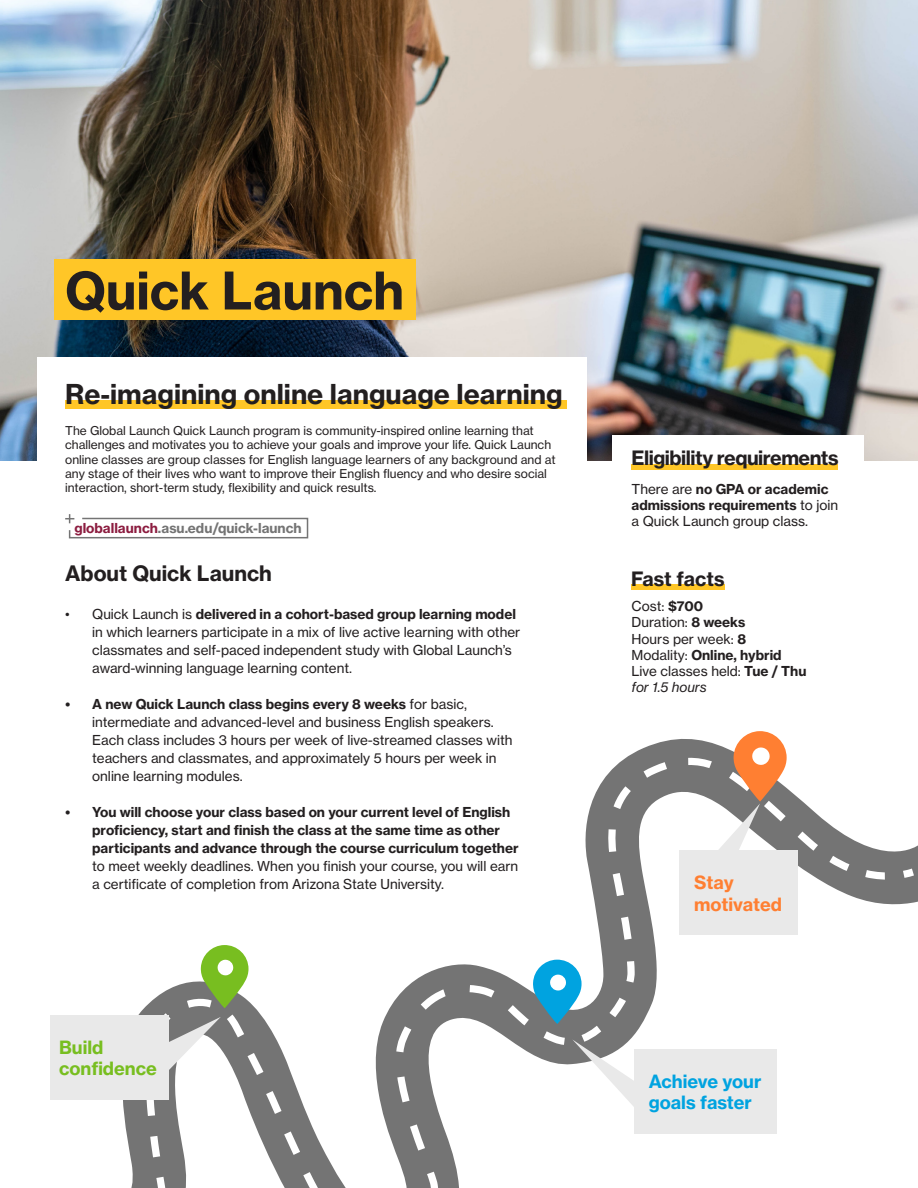
<style>
.page{position:relative;width:918px;height:1188px;background:#fff}
.page>*{position:absolute;margin:0;border:0;box-sizing:border-box;transform-origin:0 0}
.t1{font:51px "N Haas Grotesk TX Pro 75 Bd";color:#231f20}
.t2{font:27px "N Haas Grotesk TX Pro 75 Bd";color:#231f20}
.t3{font:21px "N Haas Grotesk TX Pro 75 Bd";color:#231f20}
.t4{font:19.5px "N Haas Grotesk TX Pro 75 Bd";letter-spacing:-.025em;color:#231f20}
.t5{font:19.5px "N Haas Grotesk TX Pro 75 Bd";color:#231f20}
.t6{font:18px/21.6px "N Haas Grotesk TX Pro 75 Bd";color:#00a3e0}
.t7{font:18px "N Haas Grotesk TX Pro 75 Bd";color:#78be20}
.t8{font:18px "N Haas Grotesk TX Pro 75 Bd";color:#ff7f32}
.t9{font:13.5px/18px "N Haas Grotesk TX Pro 55 Rg";color:#231f20}
.t10{font:13.5px/18px "N Haas Grotesk TX Pro 75 Bd";color:#231f20}
.t11{font:13.5px "N Haas Grotesk TX Pro 75 Bd";color:#747474}
.t12{font:13.5px "N Haas Grotesk TX Pro 56 It";color:#231f20}
.t13{font:12px/14.4px "N Haas Grotesk TX Pro 55 Rg";color:#231f20}
.s1{color:#8c1d40}
.s2{font-family:"N Haas Grotesk TX Pro 75 Bd"}
.s3{font-family:"N Haas Grotesk TX Pro 55 Rg"}
</style>
<div class="page">
<img style="left:0;top:0;width:918px;height:460px">
<div style="left:37px;top:357px;width:550px;height:185px;background:#fff"></div>
<div style="left:54px;top:259px;width:361px;height:61px;background:#ffc627"></div>
<div style="left:65px;top:401px;width:501px;height:8px;background:#ffc627"></div>
<svg style="left:65px;top:514px;width:244px;height:25px"></svg>
<div style="left:613px;top:435px;width:251px;height:31px;background:#fff"></div>
<svg style="left:107px;top:739px;width:574px;height:449px"></svg>
<svg style="left:146px;top:756px;width:772px;height:432px"></svg>
<svg style="left:912px;top:854px;width:6px;height:34px"></svg>
<div style="left:632px;top:464px;width:206px;height:6px;background:#ffc627"></div>
<div style="left:50px;top:1015px;width:119px;height:84px;background:#e9e9e9"></div>
<div style="left:679px;top:851px;width:119px;height:84px;background:#e9e9e9"></div>
<div style="left:635px;top:1049px;width:142px;height:85px;background:#e9e9e9"></div>
<div style="left:632px;top:584px;width:93px;height:6px;background:#ffc627"></div>
<svg style="left:146px;top:945px;width:165px;height:228px"></svg>
<svg style="left:681px;top:731px;width:121px;height:120px"></svg>
<svg style="left:500px;top:959px;width:136px;height:149px"></svg>
<p class="t1" style="left:65px;top:259px;width:340px">Quick Launch</p>
<p class="t2" style="left:65px;top:378px;width:499px">Re-imagining online language learning</p>
<p class="t13" style="left:65px;top:423px;width:492px">The Global Launch Quick Launch program is community-inspired online learning that challenges and motivates you to achieve your goals and improve your life. Quick Launch online classes are group classes for English language learners of any background and at any stage of their lives who want to improve their English fluency and who desire social interaction, short-term study, flexibility and quick results.</p>
<p class="t11" style="left:74px;top:519px;width:229px"><span class="s1">globallaunch</span>.asu.edu/quick-launch</p>
<p class="t3" style="left:65px;top:560px;width:208px">About Quick Launch</p>
<p class="t9" style="left:92px;top:605px;width:430px;text-indent:-27px">• Quick Launch is <span class="s2">delivered in a cohort-based group learning model </span>in which learners participate in a mix of live active learning with other classmates and self-paced independent study with Global Launch’s award-winning language learning content.</p>
<p class="t9" style="left:92px;top:695px;width:422px;text-indent:-27px"><span class="s2">• A new Quick Launch class begins every 8 weeks</span> for basic, intermediate and advanced-level and business English speakers.<br>Each class includes 3 hours per week of live-streamed classes with teachers and classmates, and approximately 5 hours per week in online learning modules.</p>
<p class="t10" style="left:92px;top:803px;width:428px;text-indent:-27px">• You will choose your class based on your current level of English proficiency, start and finish the class at the same time as other participants and advance through the course curriculum together <span class="s3">to meet weekly deadlines. When you finish your course, you will earn a certificate of completion from Arizona State University.</span></p>
<p class="t7" style="left:59px;top:1036px;width:46px">Build</p>
<p class="t7" style="left:59px;top:1057px;width:99px">confidence</p>
<p class="t4" style="left:632px;top:446px;width:209px">Eligibility requirements</p>
<p class="t9" style="left:632px;top:481px;width:208px;line-height:16.2px">There are <span class="s2">no GPA or academic admissions requirements</span> to join a Quick Launch group class.</p>
<p class="t5" style="left:631px;top:567px;width:95px">Fast facts</p>
<p class="t9" style="left:632px;top:597px;width:73px">Cost: <span class="s2">$700</span></p>
<p class="t9" style="left:632px;top:613px;width:115px">Duration: <span class="s2">8 weeks</span></p>
<p class="t9" style="left:632px;top:630px;width:116px">Hours per week: <span class="s2">8</span></p>
<p class="t10" style="left:632px;top:646px;width:152px"><span class="s3">Modality:</span> Online, hybrid</p>
<p class="t9" style="left:632px;top:662px;width:176px">Live classes held: <span class="s2">Tue / Thu</span></p>
<p class="t12" style="left:632px;top:679px;width:77px">for 1.5 hours</p>
<p class="t8" style="left:694px;top:871px;width:41px">Stay</p>
<p class="t8" style="left:694px;top:893px;width:89px">motivated</p>
<p class="t6" style="left:649px;top:1070px;width:114px">Achieve your goals faster</p>
</div>
